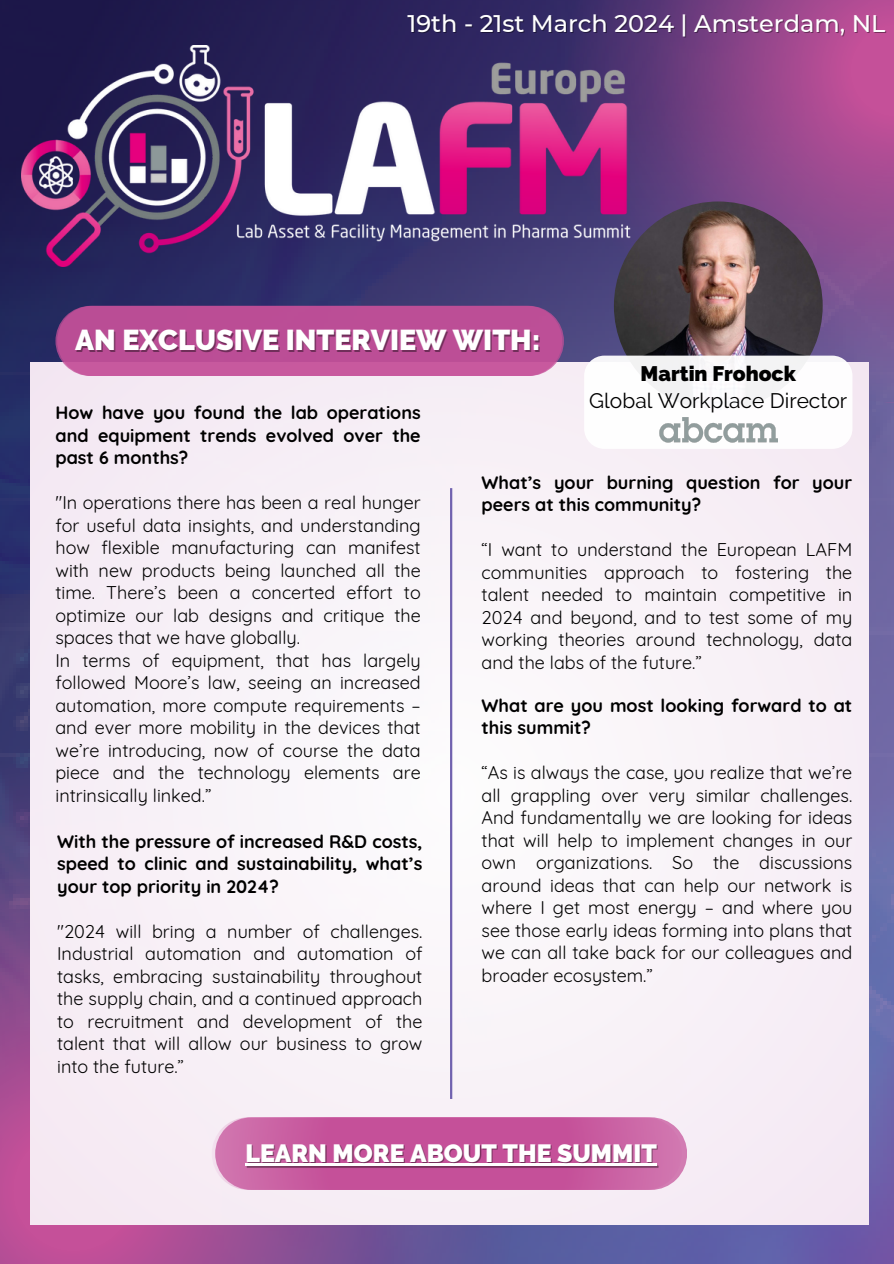
<style>
.page{position:relative;width:894px;height:1264px;background:#fff}
.page>*{position:absolute;margin:0;border:0;box-sizing:border-box;transform-origin:0 0}
.t1{font:900 28.65px "Raleway";color:#fff}
.t2{font:900 24.9px "Raleway";color:#fff}
.t3{font:500 24px "Montserrat";color:#fff}
.t4{font:21px/27px "Raleway";color:#000;text-align:center}
.t5{font:18px/22.5px "Quicksand";color:#000;text-align:justify}
.t6{font:700 18px/22.5px "Quicksand";color:#000;text-align:justify}
.s1{font-weight:900}
</style>
<div class="page">
<img style="left:0;top:0;width:893px;height:1263px">
<svg style="left:563px;top:0;width:330px;height:402px;background:#824789"></svg>
<svg style="left:0;top:749px;width:513px;height:514px;background:#8d5092"></svg>
<div style="left:30px;top:363px;width:838px;height:861px;background:#f7f0f7"></div>
<svg style="left:55px;top:306px;width:508px;height:70px;background:#bb5197"></svg>
<svg style="left:212px;top:1117px;width:475px;height:72px;background:#c860a1"></svg>
<hr style="left:450px;top:488px;width:2px;height:610px;background:#7162af">
<img style="left:613px;top:201px;width:209px;height:209px;border-radius:50%">
<div style="left:584px;top:355px;width:268px;height:94px;background:#fff;border-radius:20px"></div>
<img style="left:21px;top:45px;width:609px;height:221px">
<img style="left:659px;top:418px;width:118px;height:24px">
<hr style="left:245px;top:1163px;width:411px;height:2px;background:#fff">
<p class="t3" style="left:407px;top:9px;width:479px">19th - 21st March 2024 | Amsterdam, NL</p>
<p class="t1" style="left:75px;top:323px;width:466px">AN EXCLUSIVE INTERVIEW WITH:</p>
<h1 class="t6" style="left:55px;top:401px;width:366px">How have you found the lab operations and equipment trends evolved over the past 6 months?</h1>
<p class="t5" style="left:55px;top:491px;width:366px">"In operations there has been a real hunger for useful data insights, and understanding how flexible manufacturing can manifest with new products being launched all the time. There’s been a concerted effort to optimize our lab designs and critique the spaces that we have globally.</p>
<h5 class="t5" style="left:55px;top:649px;width:366px">In terms of equipment, that has largely followed Moore’s law, seeing an increased automation, more compute requirements – and ever more mobility in the devices that we’re introducing, now of course the data piece and the technology elements are intrinsically linked.”</h5>
<h5 class="t6" style="left:57px;top:829px;width:366px">With the pressure of increased R&amp;D costs, speed to clinic and sustainability, what’s your top priority in 2024?</h5>
<p class="t5" style="left:57px;top:919px;width:366px">"2024 will bring a number of challenges.<br>Industrial automation and automation of tasks, embracing sustainability throughout the supply chain, and a continued approach to recruitment and development of the talent that will allow our business to grow into the future.”</p>
<p class="t4" style="left:589px;top:360px;width:259px"><span class="s1">Martin Frohock<br></span>Global Workplace Director</p>
<h5 class="t6" style="left:481px;top:470px;width:372px">What’s your burning question for your peers at this community?</h5>
<p class="t5" style="left:481px;top:538px;width:372px">“I want to understand the European LAFM communities approach to fostering the talent needed to maintain competitive in 2024 and beyond, and to test some of my working theories around technology, data and the labs of the future.”</p>
<h2 class="t6" style="left:481px;top:693px;width:372px">What are you most looking forward to at this summit?</h2>
<h4 class="t5" style="left:481px;top:761px;width:372px">“As is always the case, you realize that we’re all grappling over very similar challenges.<br>And fundamentally we are looking for ideas that will help to implement changes in our own organizations. So the discussions around ideas that can help our network is where I get most energy – and where you see those early ideas forming into plans that we can all take back for our colleagues and broader ecosystem.”</h4>
<p class="t2" style="left:245px;top:1138px;width:413px">LEARN MORE ABOUT THE SUMMIT</p>
</div>
